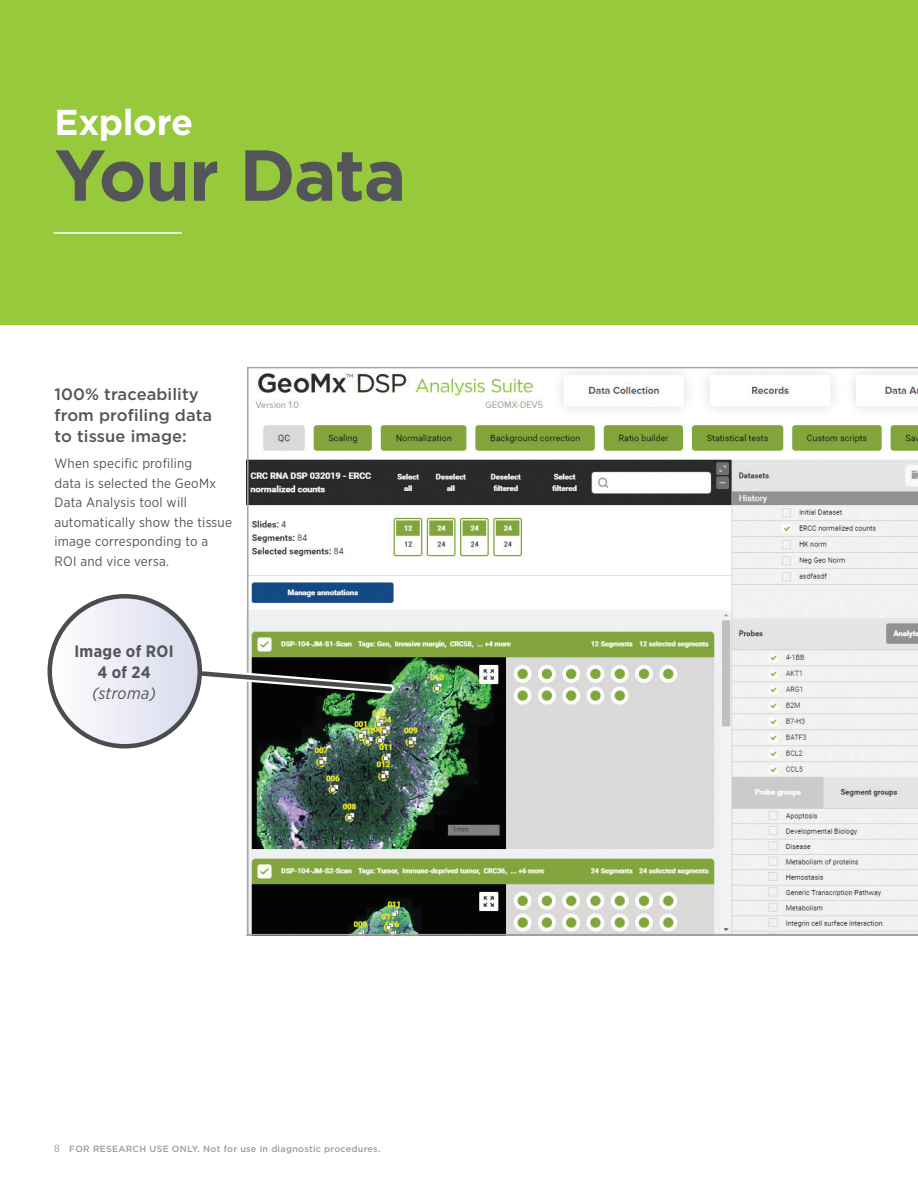
<style>
.page{position:relative;width:918px;height:1188px;background:#fff}
.page>*{position:absolute;margin:0;border:0;box-sizing:border-box;transform-origin:0 0}
.Header_1-_48_48_Bold{font:700 72px "Gotham";letter-spacing:-.02em;color:#535558}
.Header_1-_48_48_Bold-2{font:700 36px "Gotham";letter-spacing:-.01em;color:#fff}
.Header_5{font:500 16.5px/21px "Gotham";letter-spacing:.005em;color:#535558}
.Body_Copy{font:700 16.5px/21px "Gotham Narrow";letter-spacing:.02em;color:#535558;text-align:center}
.Body_Copy-2{font:13.5px/19.5px "Gotham Narrow";letter-spacing:.015em;color:#535558}
.t1{font:500 9px "Gotham";letter-spacing:.03em;color:#9a9d9d}
.s1{font-weight:400;font-style:italic}
.s2{font-family:"Gotham Narrow";font-weight:400;font-size:10.5px}
</style>
<div class="page">
<img style="left:250px;top:370px;width:665px;height:562px">
<div style="left:0;top:0;width:918px;height:325px;background:#97c93c"></div>
<hr style="left:54px;top:232px;width:128px;height:2px;background:#fff">
<svg style="left:195px;top:662px;width:205px;height:37px"></svg>
<svg style="left:50px;top:596px;width:150px;height:150px"></svg>
<div style="left:48px;top:594px;width:154px;height:155px;border:4px solid #4b4c4d;border-radius:50%"></div>
<p class="Header_1-_48_48_Bold-2" style="left:55px;top:98px;width:140px">Explore</p>
<p class="Header_1-_48_48_Bold" style="left:55px;top:128px;width:353px">Your Data</p>
<p class="Header_5" style="left:55px;top:384px;width:159px">100% traceability from profiling data to tissue image:</p>
<p class="Body_Copy-2" style="left:55px;top:454px;width:179px">When specific profiling<br>data is selected the GeoMx<br>Data Analysis tool will automatically show the tissue image corresponding to a<br>ROI and vice versa.</p>
<p class="Body_Copy" style="left:74px;top:640px;width:101px">Image of ROI<br>4 of 24 <span class="s1">(stroma)</span></p>
<p class="t1" style="left:54px;top:1143px;width:328px"><span class="s2">8</span> FOR RESEARCH USE ONLY. Not for use in diagnostic procedures.</p>
</div>
